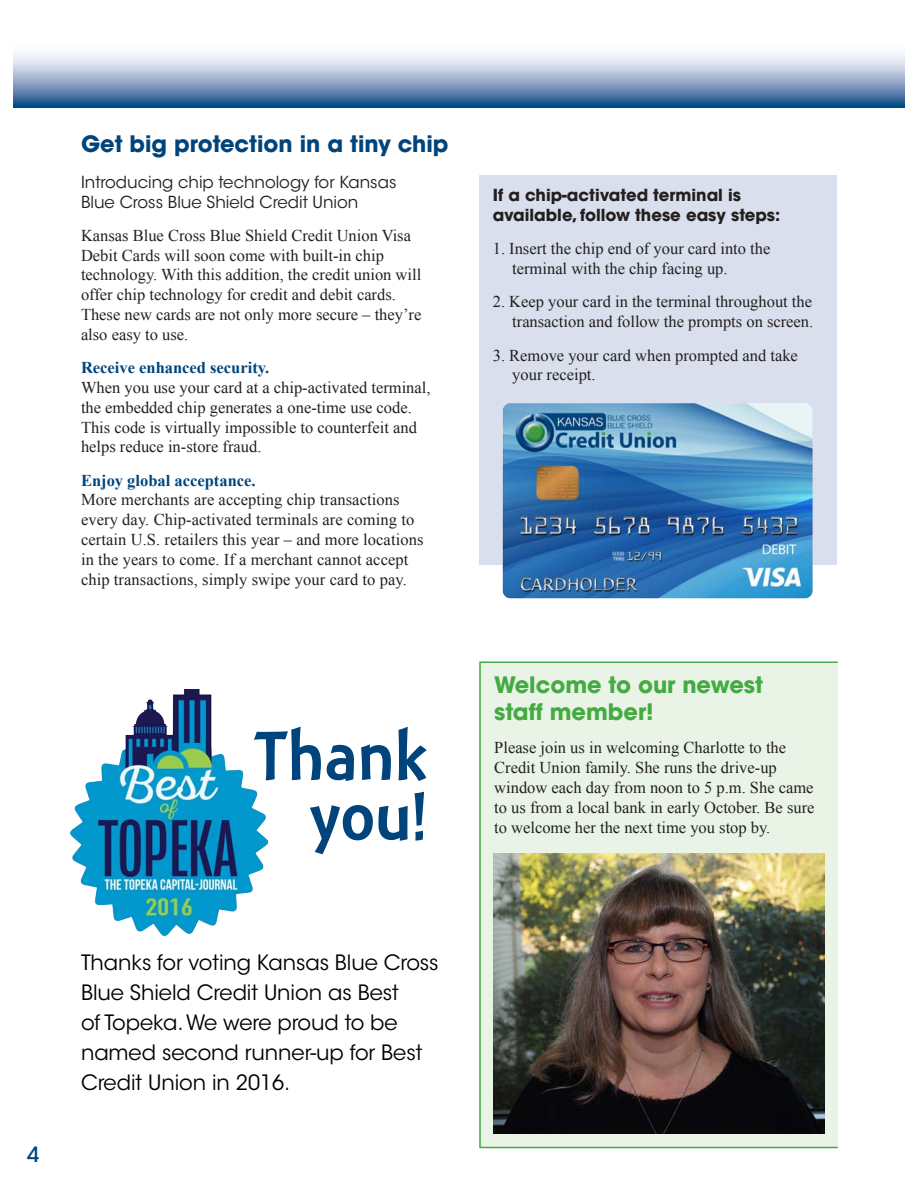
<style>
.page{position:relative;width:918px;height:1188px;background:#fff}
.page>*{position:absolute;margin:0;border:0;box-sizing:border-box;transform-origin:0 0}
.t1{font:72px/60px "Montara Gothic";color:#00447b;text-align:right}
.article_title{font:700 22.5px/27px "ITC Avant Garde Std";color:#44aa42}
.article_title-2{font:700 22.5px "ITC Avant Garde Std";color:#00447b}
.t2{font:21px/30px "ITC Avant Garde Std";letter-spacing:-.005em;color:#000}
.t3{font:500 21px "ITC Avant Garde Std";color:#00447b}
.body_copy{font:16.5px/19.8px "Times New Roman";color:#231f20}
.body_copy-2{font:16.5px/19.8px "ITC Avant Garde Std";color:#231f20}
.body_copy-3{font:700 16.5px/19.8px "ITC Avant Garde Std";color:#231f20}
.s1{font-weight:700;color:#00447b}
</style>
<div class="page">
<svg style="left:14px;top:53px;width:890px;height:55px;background:#8ea8c6"></svg>
<div style="left:480px;top:662px;width:358px;height:486px;background:#eaf4e6"></div>
<div style="left:479px;top:662px;width:359px;height:486px;border:2px solid #44aa42"></div>
<img style="left:70px;top:689px;width:198px;height:247px">
<img style="left:494px;top:853px;width:330px;height:280px">
<div style="left:479px;top:176px;width:358px;height:389px;background:#d9dfec"></div>
<img style="left:502px;top:403px;width:311px;height:196px">
<p class="article_title-2" style="left:81px;top:129px;width:369px">Get big protection in a tiny chip</p>
<p class="body_copy-2" style="left:81px;top:172px;width:317px">Introducing chip technology for Kansas<br>Blue Cross Blue Shield Credit Union</p>
<p class="body_copy" style="left:81px;top:225px;width:342px">Kansas Blue Cross Blue Shield Credit Union Visa Debit Cards will soon come with built-in chip technology. With this addition, the credit union will offer chip technology for credit and debit cards.<br>These new cards are not only more secure – they’re also easy to use.</p>
<p class="body_copy" style="left:81px;top:357px;width:351px"><span class="s1">Receive enhanced security.<br></span>When you use your card at a chip-activated terminal, the embedded chip generates a one-time use code.<br>This code is virtually impossible to counterfeit and helps reduce in-store fraud.</p>
<p class="body_copy" style="left:81px;top:470px;width:344px"><span class="s1">Enjoy global acceptance.<br></span>More merchants are accepting chip transactions every day. Chip-activated terminals are coming to certain U.S. retailers this year – and more locations in the years to come. If a merchant cannot accept chip transactions, simply swipe your card to pay.</p>
<p class="t3" style="left:27px;top:1141px;width:14px">4</p>
<p class="t1" style="left:254px;top:727px;width:175px">Thank you!</p>
<p class="t2" style="left:81px;top:947px;width:359px">Thanks for voting Kansas Blue Cross<br>Blue Shield Credit Union as Best<br>of Topeka. We were proud to be named second runner-up for Best<br>Credit Union in 2016.</p>
<p class="body_copy-3" style="left:493px;top:185px;width:289px">If a chip-activated terminal is available, follow these easy steps:</p>
<p class="body_copy" style="left:512px;top:239px;width:260px;text-indent:-20px">1. Insert the chip end of your card into the terminal with the chip facing up.</p>
<p class="body_copy" style="left:493px;top:292px;width:322px;text-align:right">2. Keep your card in the terminal throughout the transaction and follow the prompts on screen.</p>
<p class="body_copy" style="left:512px;top:345px;width:287px;text-indent:-20px">3. Remove your card when prompted and take your receipt.</p>
<p class="article_title" style="left:494px;top:671px;width:270px">Welcome to our newest staff member!</p>
<p class="body_copy" style="left:494px;top:738px;width:322px">Please join us in welcoming Charlotte to the Credit Union family. She runs the drive-up window each day from noon to 5 p.m. She came to us from a local bank in early October. Be sure to welcome her the next time you stop by.</p>
</div>
